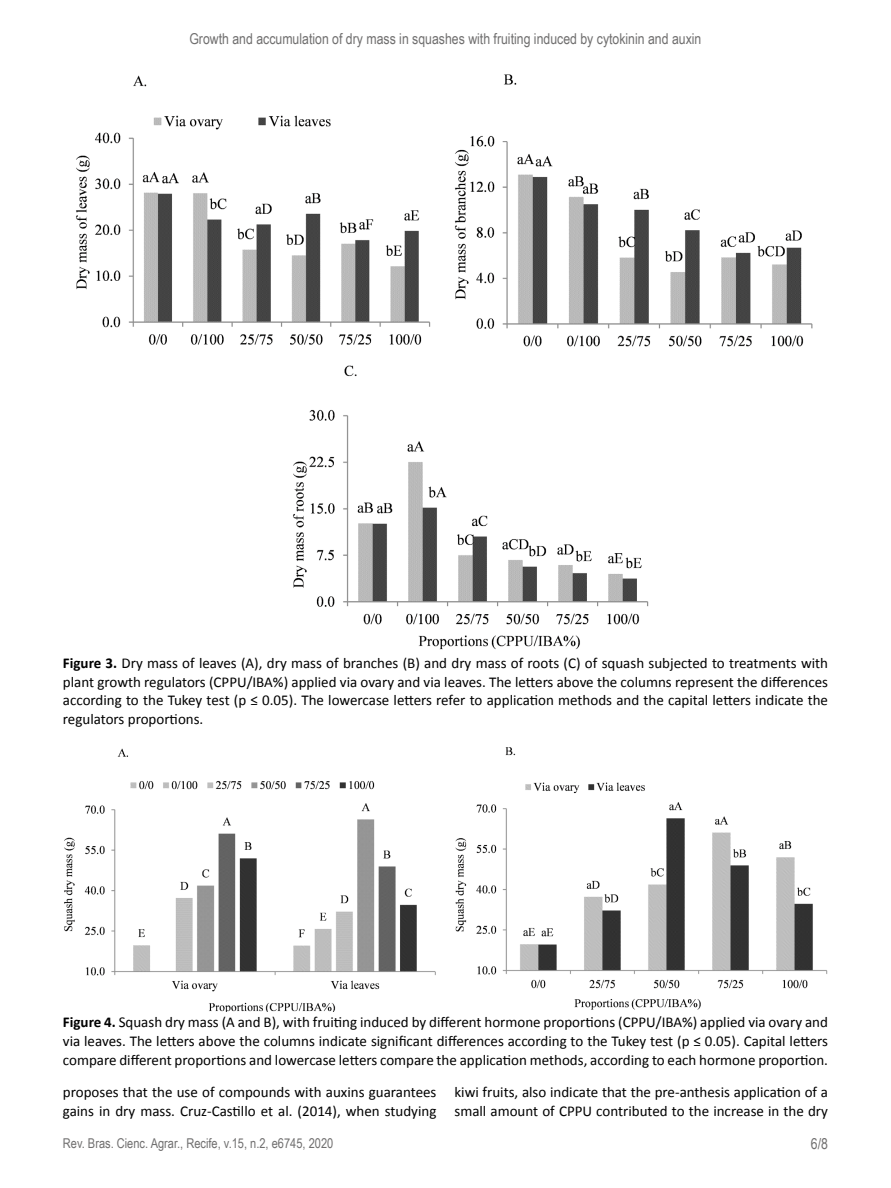
<style>
.page{position:relative;width:891px;height:1188px;background:#fff}
.page>*{position:absolute;margin:0;border:0;box-sizing:border-box;transform-origin:0 0}
.t1{font:15px/18.8px "Calibri";color:#000;text-align:justify}
.t2{font:15px "Arial Narrow";color:#706f6f}
.t3{font:13.5px "Arial Narrow";color:#706f6f}
.s1{font-weight:700}
</style>
<div class="page">
<img style="left:76px;top:74px;width:737px;height:576px">
<img style="left:64px;top:747px;width:764px;height:265px">
<p class="t2" style="left:189px;top:28px;width:514px">Growth and accumulation of dry mass in squashes with fruiting induced by cytokinin and auxin</p>
<p class="t1" style="left:63px;top:654px;width:767px"><span class="s1">Figure 3.</span> Dry mass of leaves (A), dry mass of branches (B) and dry mass of roots (C) of squash subjected to treatments with plant growth regulators (CPPU/IBA%) applied via ovary and via leaves. The letters above the columns represent the differences according to the Tukey test (p ≤ 0.05). The lowercase letters refer to application methods and the capital letters indicate the regulators proportions.</p>
<p class="t1" style="left:63px;top:1013px;width:767px"><span class="s1">Figure 4.</span> Squash dry mass (A and B), with fruiting induced by different hormone proportions (CPPU/IBA%) applied via ovary and via leaves. The letters above the columns indicate significant differences according to the Tukey test (p ≤ 0.05). Capital letters compare different proportions and lowercase letters compare the application methods, according to each hormone proportion.</p>
<p class="t1" style="left:63px;top:1083px;width:375px">proposes that the use of compounds with auxins guarantees gains in dry mass. Cruz-Castillo et al. (2014), when studying</p>
<p class="t1" style="left:455px;top:1083px;width:375px">kiwi fruits, also indicate that the pre-anthesis application of a small amount of CPPU contributed to the increase in the dry</p>
<p class="t3" style="left:63px;top:1134px;width:272px">Rev. Bras. Cienc. Agrar., Recife, v.15, n.2, e6745, 2020</p>
<p class="t2" style="left:811px;top:1133px;width:19px">6/8</p>
</div>
